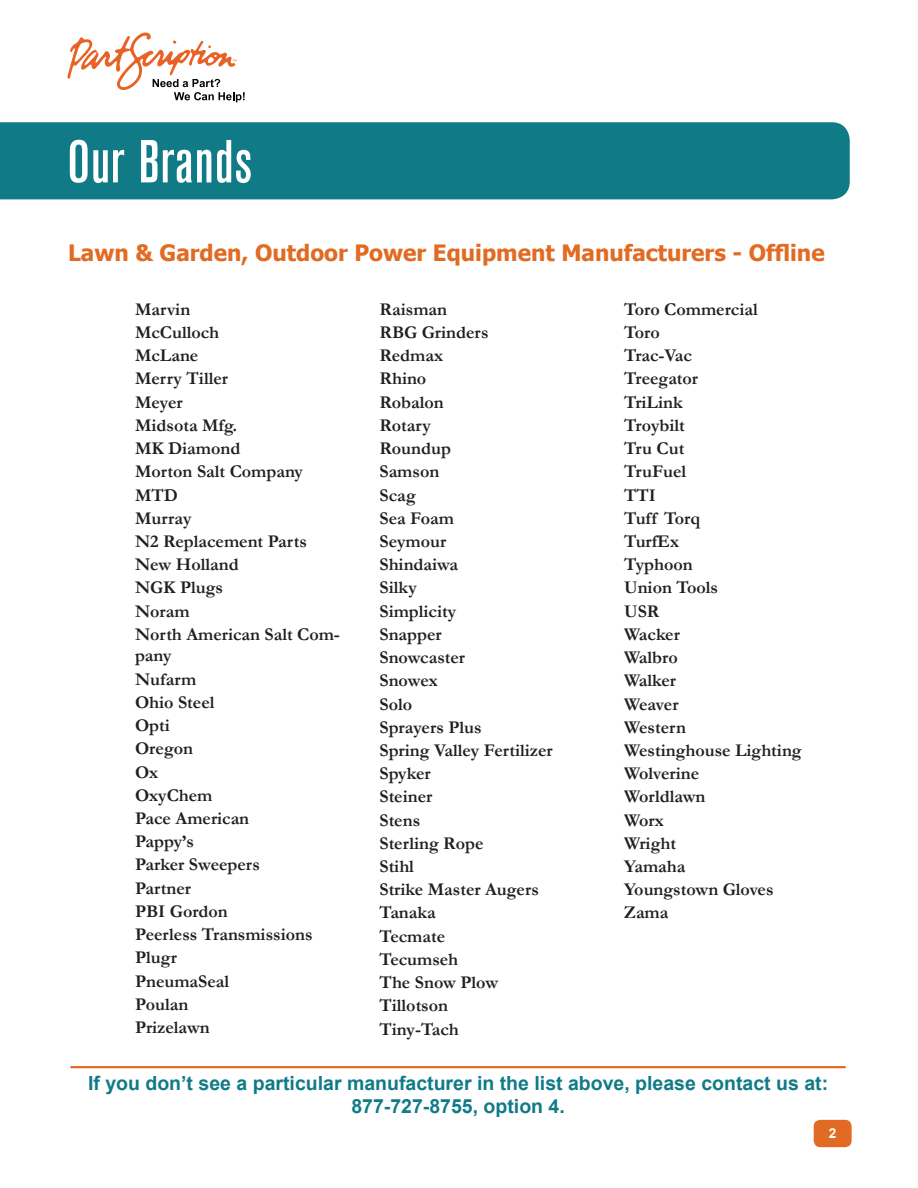
<style>
.page{position:relative;width:918px;height:1188px;background:#fff}
.page>*{position:absolute;margin:0;border:0;box-sizing:border-box;transform-origin:0 0}
.t1{font:500 condensed 60px "Akzidenz Grotesk BE";letter-spacing:.02em;color:#fff}
.A_Head{font:700 22.5px "Tahoma";color:#e16b22}
.Category_wLine{font:700 19.5px/23.4px "Arial";color:#107b87;text-align:center}
.t2{font:700 18px/21.6px "Garamond";color:#231f20}
.t3{font:700 13.65px "Arial";color:#fff}
</style>
<div class="page">
<div style="left:814px;top:1120px;width:38px;height:27px;background:#e16b22;border-radius:7px"></div>
<svg style="left:68px;top:33px;width:177px;height:69px"></svg>
<div style="left:0;top:122px;width:850px;height:77px;background:#107b87"></div>
<hr style="left:70px;top:1066px;width:776px;height:2px;background:#e16b22">
<p class="t1" style="left:68px;top:128px;width:186px">Our Brands</p>
<p class="A_Head" style="left:68px;top:237px;width:758px">Lawn &amp; Garden, Outdoor Power Equipment Manufacturers - Offline</p>
<p class="t2" style="left:135px;top:298px;width:57px">Marvin</p>
<p class="t2" style="left:135px;top:322px;width:86px">McCulloch</p>
<p class="t2" style="left:135px;top:345px;width:65px">McLane</p>
<p class="t2" style="left:135px;top:368px;width:95px">Merry Tiller</p>
<p class="t2" style="left:135px;top:391px;width:49px">Meyer</p>
<p class="t2" style="left:135px;top:414px;width:104px">Midsota Mfg.</p>
<p class="t2" style="left:135px;top:438px;width:107px">MK Diamond</p>
<p class="t2" style="left:135px;top:461px;width:170px">Morton Salt Company</p>
<p class="t2" style="left:135px;top:484px;width:44px">MTD</p>
<p class="t2" style="left:135px;top:507px;width:58px">Murray</p>
<p class="t2" style="left:135px;top:531px;width:173px">N2 Replacement Parts</p>
<p class="t2" style="left:135px;top:554px;width:105px">New Holland</p>
<p class="t2" style="left:135px;top:577px;width:89px">NGK Plugs</p>
<p class="t2" style="left:135px;top:600px;width:56px">Noram</p>
<p class="t2" style="left:135px;top:623px;width:206px">North American Salt Com&shy;pany</p>
<p class="t2" style="left:135px;top:668px;width:63px">Nufarm</p>
<p class="t2" style="left:135px;top:691px;width:81px">Ohio Steel</p>
<p class="t2" style="left:135px;top:715px;width:36px">Opti</p>
<p class="t2" style="left:135px;top:738px;width:60px">Oregon</p>
<p class="t2" style="left:135px;top:761px;width:25px">Ox</p>
<p class="t2" style="left:135px;top:784px;width:79px">OxyChem</p>
<p class="t2" style="left:135px;top:808px;width:116px">Pace American</p>
<p class="t2" style="left:135px;top:831px;width:60px">Pappy’s</p>
<p class="t2" style="left:135px;top:854px;width:126px">Parker Sweepers</p>
<p class="t2" style="left:135px;top:877px;width:58px">Partner</p>
<p class="t2" style="left:135px;top:900px;width:94px">PBI Gordon</p>
<p class="t2" style="left:135px;top:924px;width:179px">Peerless Transmissions</p>
<p class="t2" style="left:135px;top:947px;width:43px">Plugr</p>
<p class="t2" style="left:135px;top:970px;width:96px">PneumaSeal</p>
<p class="t2" style="left:135px;top:993px;width:55px">Poulan</p>
<p class="t2" style="left:135px;top:1017px;width:76px">Prizelawn</p>
<p class="t2" style="left:380px;top:298px;width:69px">Raisman</p>
<p class="t2" style="left:380px;top:322px;width:111px">RBG Grinders</p>
<p class="t2" style="left:380px;top:345px;width:65px">Redmax</p>
<p class="t2" style="left:380px;top:368px;width:48px">Rhino</p>
<p class="t2" style="left:380px;top:391px;width:66px">Robalon</p>
<p class="t2" style="left:380px;top:414px;width:53px">Rotary</p>
<p class="t2" style="left:380px;top:438px;width:73px">Roundup</p>
<p class="t2" style="left:380px;top:461px;width:61px">Samson</p>
<p class="t2" style="left:380px;top:484px;width:38px">Scag</p>
<p class="t2" style="left:380px;top:507px;width:76px">Sea Foam</p>
<p class="t2" style="left:380px;top:531px;width:68px">Seymour</p>
<p class="t2" style="left:380px;top:554px;width:80px">Shindaiwa</p>
<p class="t2" style="left:380px;top:577px;width:39px">Silky</p>
<p class="t2" style="left:380px;top:600px;width:78px">Simplicity</p>
<p class="t2" style="left:380px;top:623px;width:64px">Snapper</p>
<p class="t2" style="left:380px;top:647px;width:87px">Snowcaster</p>
<p class="t2" style="left:380px;top:670px;width:60px">Snowex</p>
<p class="t2" style="left:380px;top:693px;width:34px">Solo</p>
<p class="t2" style="left:380px;top:716px;width:104px">Sprayers Plus</p>
<p class="t2" style="left:380px;top:740px;width:175px">Spring Valley Fertilizer</p>
<p class="t2" style="left:380px;top:763px;width:53px">Spyker</p>
<p class="t2" style="left:380px;top:786px;width:54px">Steiner</p>
<p class="t2" style="left:380px;top:809px;width:42px">Stens</p>
<p class="t2" style="left:380px;top:832px;width:105px">Sterling Rope</p>
<p class="t2" style="left:380px;top:856px;width:36px">Stihl</p>
<p class="t2" style="left:380px;top:879px;width:161px">Strike Master Augers</p>
<p class="t2" style="left:380px;top:902px;width:58px">Tanaka</p>
<p class="t2" style="left:380px;top:925px;width:67px">Tecmate</p>
<p class="t2" style="left:380px;top:949px;width:80px">Tecumseh</p>
<p class="t2" style="left:380px;top:972px;width:120px">The Snow Plow</p>
<p class="t2" style="left:380px;top:995px;width:70px">Tillotson</p>
<p class="t2" style="left:380px;top:1018px;width:81px">Tiny-Tach</p>
<p class="t2" style="left:624px;top:298px;width:135px">Toro Commercial</p>
<p class="t2" style="left:624px;top:322px;width:37px">Toro</p>
<p class="t2" style="left:624px;top:345px;width:70px">Trac-Vac</p>
<p class="t2" style="left:624px;top:368px;width:76px">Treegator</p>
<p class="t2" style="left:624px;top:391px;width:60px">TriLink</p>
<p class="t2" style="left:624px;top:414px;width:62px">Troybilt</p>
<p class="t2" style="left:624px;top:438px;width:62px">Tru Cut</p>
<p class="t2" style="left:624px;top:461px;width:64px">TruFuel</p>
<p class="t2" style="left:624px;top:484px;width:33px">TTI</p>
<p class="t2" style="left:624px;top:507px;width:78px">Tuff Torq</p>
<p class="t2" style="left:624px;top:531px;width:57px">TurfEx</p>
<p class="t2" style="left:624px;top:554px;width:70px">Typhoon</p>
<p class="t2" style="left:624px;top:577px;width:96px">Union Tools</p>
<p class="t2" style="left:624px;top:600px;width:37px">USR</p>
<p class="t2" style="left:624px;top:623px;width:57px">Wacker</p>
<p class="t2" style="left:624px;top:647px;width:55px">Walbro</p>
<p class="t2" style="left:624px;top:670px;width:54px">Walker</p>
<p class="t2" style="left:624px;top:693px;width:56px">Weaver</p>
<p class="t2" style="left:624px;top:716px;width:63px">Western</p>
<p class="t2" style="left:624px;top:740px;width:179px">Westinghouse Lighting</p>
<p class="t2" style="left:624px;top:763px;width:77px">Wolverine</p>
<p class="t2" style="left:624px;top:786px;width:83px">Worldlawn</p>
<p class="t2" style="left:624px;top:809px;width:41px">Worx</p>
<p class="t2" style="left:624px;top:832px;width:54px">Wright</p>
<p class="t2" style="left:624px;top:856px;width:63px">Yamaha</p>
<p class="t2" style="left:624px;top:879px;width:151px">Youngstown Gloves</p>
<p class="t2" style="left:624px;top:902px;width:46px">Zama</p>
<p class="Category_wLine" style="left:88px;top:1072px;width:742px">If you don’t see a particular manufacturer in the list above, please contact us at:<br>877-727-8755, option 4.</p>
<p class="t3" style="left:829px;top:1124px;width:9px">2</p>
</div>
